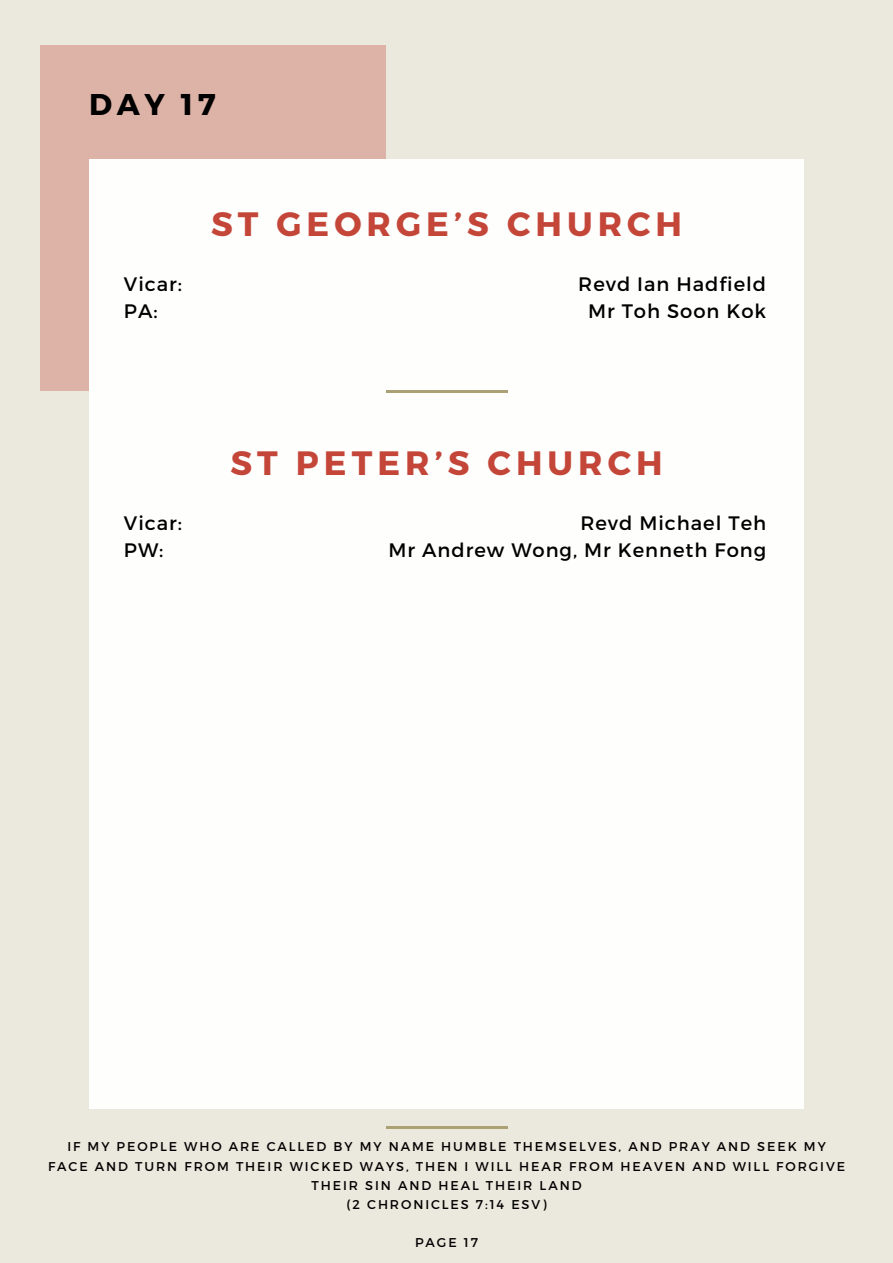
<style>
.page{position:relative;width:893px;height:1263px;background:#ebe8dd}
.page>*{position:absolute;margin:0;border:0;box-sizing:border-box;transform-origin:0 0}
.t1{font:700 33.75px "Montserrat";letter-spacing:.15em;color:#c44639}
.t2{font:700 30px "Montserrat";color:#000}
.t3{font:19.5px/27px "Montserrat";letter-spacing:.05em;color:#000}
.t4{font:12.75px/19.1px "Montserrat";letter-spacing:.15em;color:#000;text-align:center}
</style>
<div class="page">
<hr style="left:386px;top:1126px;width:121px;height:2px;background:#aba174">
<div style="left:41px;top:45px;width:345px;height:345px;background:#deb3a7"></div>
<div style="left:89px;top:160px;width:715px;height:949px;background:#fefefd"></div>
<hr style="left:386px;top:390px;width:121px;height:2px;background:#aba174">
<h2 class="t2" style="left:89px;top:85px;width:128px">DAY 17</h2>
<h3 class="t3" style="left:124px;top:270px;width:60px">Vicar:<br>PA:</h3>
<h1 class="t1" style="left:211px;top:202px;width:472px">ST GEORGE’S CHURCH</h1>
<h3 class="t3" style="left:578px;top:270px;width:189px;text-align:center">Revd Ian Hadfield<br>Mr Toh Soon Kok</h3>
<h3 class="t3" style="left:124px;top:509px;width:60px">Vicar:<br>PW:</h3>
<h1 class="t1" style="left:230px;top:441px;width:434px">ST PETER’S CHURCH</h1>
<h3 class="t3" style="left:388px;top:509px;width:379px;text-align:right">Revd Michael Teh<br>Mr Andrew Wong, Mr Kenneth Fong</h3>
<p class="t4" style="left:48px;top:1136px;width:798px">IF MY PEOPLE WHO ARE CALLED BY MY NAME HUMBLE THEMSELVES, AND PRAY AND SEEK MY FACE AND TURN FROM THEIR WICKED WAYS, THEN I WILL HEAR FROM HEAVEN AND WILL FORGIVE THEIR SIN AND HEAL THEIR LAND<br>(2 CHRONICLES 7:14 ESV)</p>
<p class="t4" style="left:415px;top:1232px;width:64px">PAGE 17</p>
</div>
